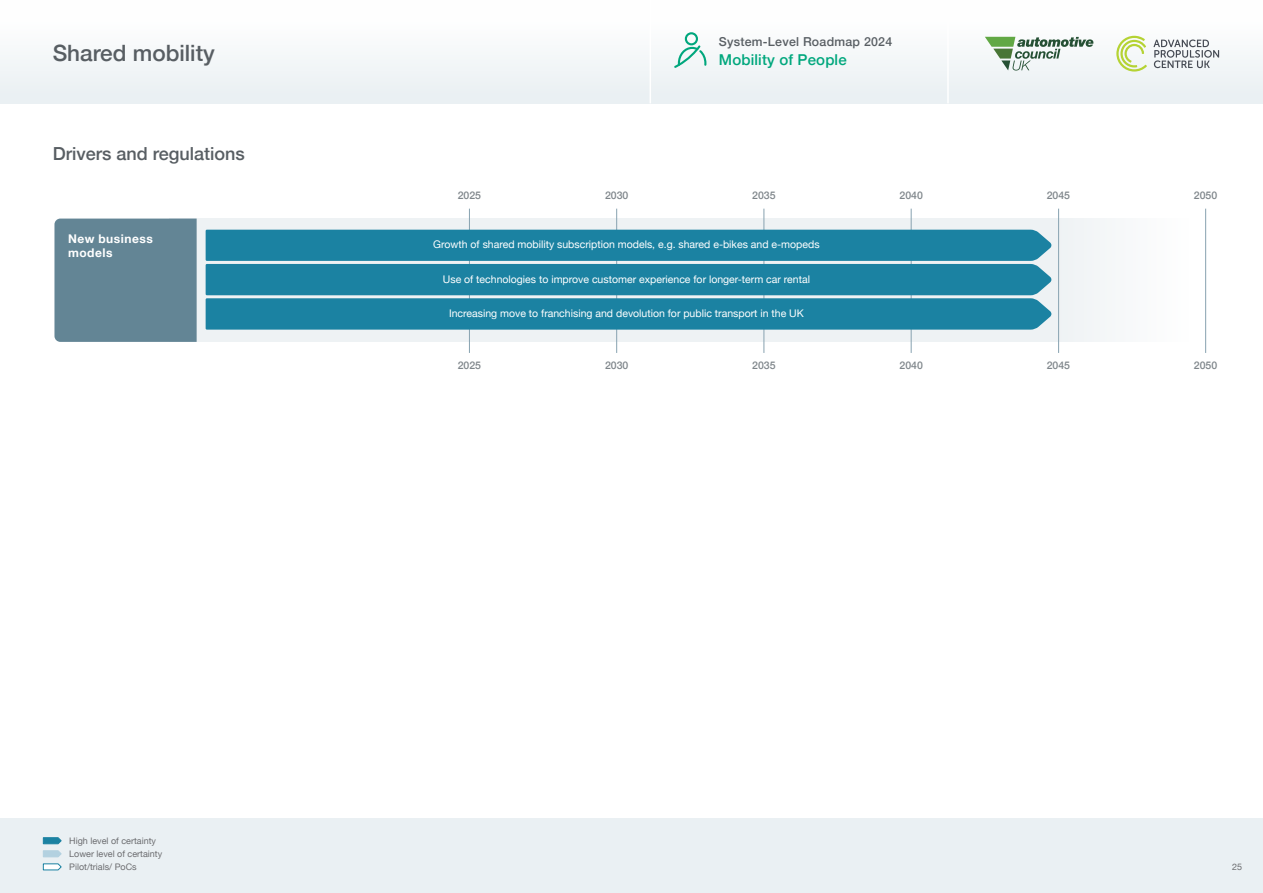
<style>
.page{position:relative;width:1263px;height:893px;background:#fff}
.page>*{position:absolute;margin:0;border:0;box-sizing:border-box;transform-origin:0 0}
.t1{font:500 22.5px "Helvetica Neue";color:#585e63}
.t2{font:500 18px "Helvetica Neue";color:#585e63}
.t3{font:500 15px "Helvetica Neue";letter-spacing:.01em;color:#00a77d}
.t4{font:500 12.3px "Helvetica Neue";letter-spacing:.02em;color:#585e63}
.t5{font:700 12px/13.5px "Helvetica Neue";letter-spacing:.04em;color:#fff}
.t6{font:10.5px "Helvetica Neue";color:#fff}
.t7{font:500 10.5px "Helvetica Neue";color:#7e858a}
.t8{font:9px/12.9px "Helvetica Neue";color:#6c6d70}
</style>
<div class="page">
<svg style="left:197px;top:219px;width:1010px;height:123px;fill:#eef2f4"></svg>
<div style="left:0;top:0;width:1262px;height:103px;background:#f6f8fa"></div>
<svg style="left:1116px;top:36px;width:31px;height:36px"></svg>
<svg style="left:1153px;top:39px;width:66px;height:29px"></svg>
<svg style="left:985px;top:37px;width:108px;height:34px"></svg>
<hr style="left:947px;top:0;width:2px;height:103px;background:#fff">
<hr style="left:649px;top:0;width:2px;height:103px;background:#fff">
<div style="left:0;top:818px;width:1263px;height:75px;background:#eaf0f3"></div>
<div style="left:685px;top:32px;width:13px;height:13px;border:2px solid #00a77d;border-radius:50%"></div>
<svg style="left:674px;top:44px;width:33px;height:24px"></svg>
<svg style="left:43px;top:837px;width:19px;height:7px"></svg>
<svg style="left:43px;top:850px;width:19px;height:7px"></svg>
<svg style="left:43px;top:863px;width:19px;height:7px"></svg>
<hr style="left:469px;top:209px;width:1px;height:144px;background:#87a2b0">
<hr style="left:616px;top:209px;width:1px;height:144px;background:#87a2b0">
<hr style="left:764px;top:209px;width:1px;height:144px;background:#87a2b0">
<hr style="left:911px;top:209px;width:1px;height:144px;background:#87a2b0">
<hr style="left:1058px;top:209px;width:1px;height:144px;background:#87a2b0">
<hr style="left:1205px;top:209px;width:1px;height:144px;background:#87a2b0">
<div style="left:54px;top:219px;width:143px;height:123px;background:#638595"></div>
<svg style="left:206px;top:230px;width:846px;height:100px;background:#2a8aa7"></svg>
<h1 class="t1" style="left:53px;top:35px;width:164px">Shared mobility</h1>
<p class="t4" style="left:719px;top:32px;width:175px">System-Level Roadmap 2024</p>
<h3 class="t3" style="left:719px;top:48px;width:129px">Mobility of People</h3>
<h2 class="t2" style="left:53px;top:139px;width:194px">Drivers and regulations</h2>
<p class="t7" style="left:458px;top:187px;width:25px">2025</p>
<p class="t7" style="left:605px;top:187px;width:25px">2030</p>
<p class="t7" style="left:752px;top:187px;width:25px">2035</p>
<p class="t5" style="left:68px;top:232px;width:86px">New business models</p>
<p class="t6" style="left:433px;top:237px;width:388px">Growth of shared mobility subscription models, e.g. shared e-bikes and e-mopeds</p>
<p class="t6" style="left:443px;top:271px;width:369px">Use of technologies to improve customer experience for longer-term car rental</p>
<p class="t6" style="left:449px;top:306px;width:356px">Increasing move to franchising and devolution for public transport in the UK</p>
<p class="t7" style="left:458px;top:357px;width:25px">2025</p>
<p class="t7" style="left:605px;top:357px;width:25px">2030</p>
<p class="t7" style="left:752px;top:357px;width:25px">2035</p>
<p class="t7" style="left:899px;top:187px;width:25px">2040</p>
<p class="t7" style="left:899px;top:357px;width:25px">2040</p>
<p class="t7" style="left:1047px;top:187px;width:25px">2045</p>
<p class="t7" style="left:1047px;top:357px;width:25px">2045</p>
<p class="t7" style="left:1194px;top:187px;width:25px">2050</p>
<p class="t7" style="left:1194px;top:357px;width:25px">2050</p>
<p class="t8" style="left:69px;top:835px;width:94px">High level of certainty<br>Lower level of certainty<br>Pilot/trials/ PoCs</p>
<p class="t8" style="left:1232px;top:861px;width:12px">25</p>
</div>
